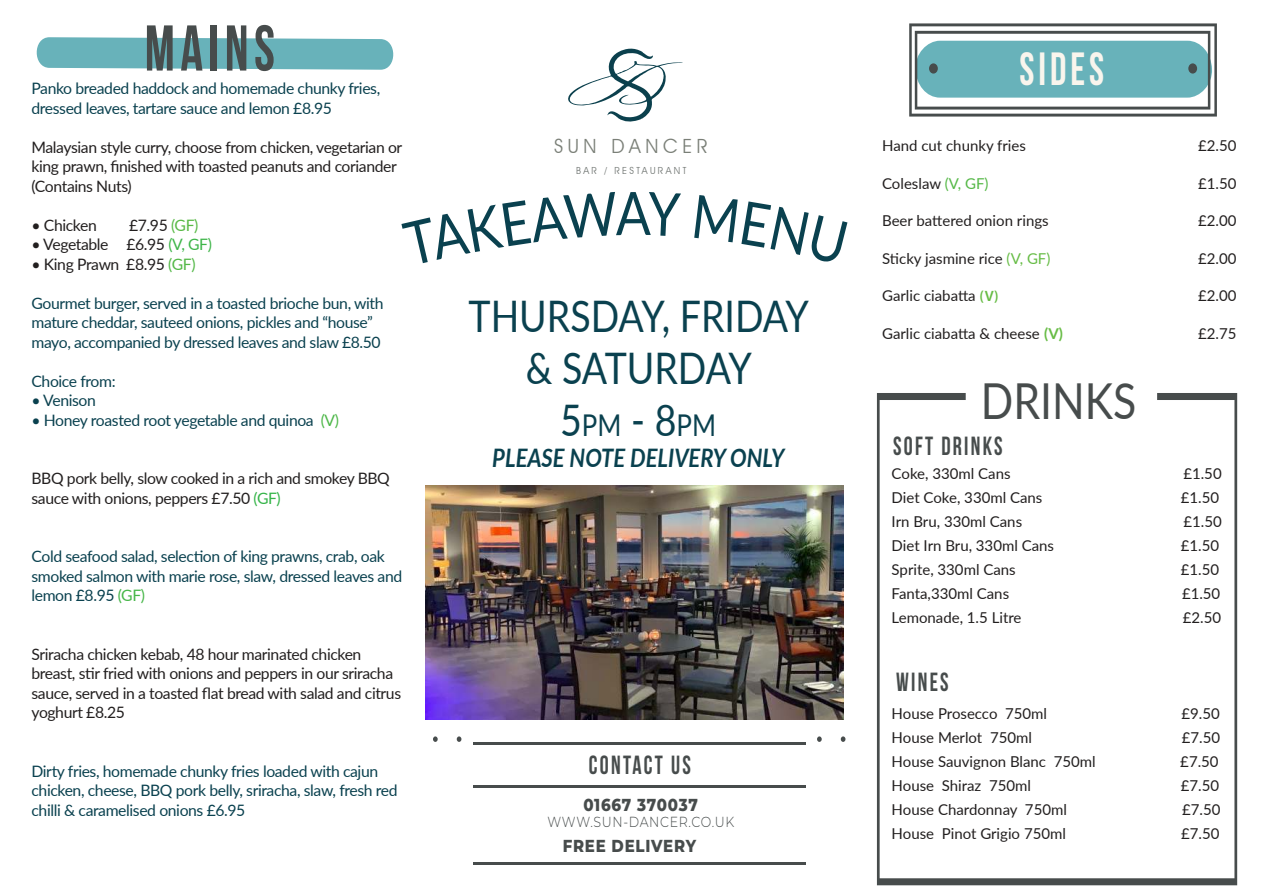
<style>
.page{position:relative;width:1263px;height:893px;background:#fff}
.page>*{position:absolute;margin:0;border:0;box-sizing:border-box;transform-origin:0 0}
.t1{font:700 64.5px "Bebas Neue";letter-spacing:.1em;color:#474c4c;scale:.86 1}
.t2{font:60px "Lato";color:#0a414f;scale:.86 1}
.t3{font:49.65px "Lato";color:#474c4c;scale:.86 1}
.t4{font:700 46.5px "Bebas Neue";letter-spacing:.1em;color:#f9f5ed;scale:.86 1}
.t5{font:43.5px/52.2px "Lato";color:#0a414f;text-align:center;scale:.86 1}
.t6{font:30px "Lato";color:#0a414f;scale:.86 1}
.t7{font:700 26.25px "Bebas Neue";letter-spacing:.1em;color:#474c4c;scale:.86 1}
.t8{font:italic 700 25.5px "Lato";color:#0a414f;scale:.86 1}
.t9{font:19.65px "Avant Garde IT Cby BT";letter-spacing:.235em;color:#7a7f77}
.t10{font:800 17.4px "Montserrat";letter-spacing:.05em;color:#474c4c;scale:.86 1}
.t11{font:15.75px/19.5px "Lato";letter-spacing:-.025em;color:#0a414f}
.t12{font:15.75px/19.5px "Lato";letter-spacing:-.025em;color:#221f1f}
.t13{font:15px "Lato";color:#221f1f}
.t14{font:300 14.55px "Montserrat";letter-spacing:.05em;color:#474c4c;scale:.86 1}
.t15{font:9.75px "Avant Garde IT Cby BT";letter-spacing:.235em;color:#707572}
.s1{color:#59b946}
.s2{color:#3eb549}
.s3{color:#53b847}
.s4{color:#4db748}
.s5{color:#35b449}
.s6{color:#46b648}
.s7{font-size:43.5px}
.s8{color:#55b847}
.s9{color:#66bc45}
.s10{font-family:"Myriad Pro";font-weight:600;color:#67bc45}
.s11{font-weight:700;color:#67bc45}
</style>
<div class="page">
<svg style="left:457px;top:736px;width:4px;height:6px"></svg>
<svg style="left:433px;top:736px;width:5px;height:6px"></svg>
<svg style="left:841px;top:736px;width:4px;height:6px"></svg>
<svg style="left:817px;top:736px;width:5px;height:6px"></svg>
<svg style="left:909px;top:23px;width:308px;height:94px"></svg>
<div style="left:929px;top:63px;width:9px;height:11px;background:#474c4c;border-radius:50%"></div>
<div style="left:1188px;top:63px;width:9px;height:11px;background:#474c4c;border-radius:50%"></div>
<svg style="left:877px;top:393px;width:360px;height:492px"></svg>
<hr style="left:473px;top:785px;width:332px;height:3px;background:#474c4c">
<hr style="left:473px;top:862px;width:332px;height:3px;background:#474c4c">
<hr style="left:473px;top:742px;width:332px;height:3px;background:#474c4c">
<svg style="left:36px;top:37px;width:358px;height:33px;background:#75b8c0"></svg>
<svg style="left:568px;top:48px;width:115px;height:74px"></svg>
<img style="left:426px;top:485px;width:417px;height:235px">
<h1 class="t1" style="left:145px;top:11px;width:153px">MAINS</h1>
<p class="t11" style="left:32px;top:78px;width:350px">Panko breaded haddock and homemade chunky fries, dressed leaves, tartare sauce and lemon £8.95</p>
<p class="t12" style="left:32px;top:137px;width:372px">Malaysian style curry, choose from chicken, vegetarian or king prawn, finished with toasted peanuts and coriander (Contains Nuts)</p>
<p class="t12" style="left:32px;top:215px;width:67px">• Chicken</p>
<p class="t12" style="left:129px;top:215px;width:71px">£7.95 <span class="s1">(GF)</span></p>
<p class="t12" style="left:32px;top:234px;width:182px">• Vegetable £6.95 <span class="s2">(V, GF)</span></p>
<p class="t12" style="left:32px;top:254px;width:166px">• King Prawn £8.95 <span class="s3">(GF)</span></p>
<p class="t11" style="left:32px;top:293px;width:353px">Gourmet burger, served in a toasted brioche bun, with mature cheddar, sauteed onions, pickles and “house” mayo, accompanied by dressed leaves and slaw £8.50</p>
<p class="t11" style="left:32px;top:371px;width:86px">Choice from: ï Venison</p>
<p class="t11" style="left:32px;top:410px;width:309px">• Honey roasted root yegetable and quinoa <span class="s4">(V)</span></p>
<p class="t12" style="left:32px;top:468px;width:360px">BBQ pork belly, slow cooked in a rich and smokey BBQ sauce with onions, peppers £7.50 <span class="s5">(GF)</span></p>
<p class="t11" style="left:32px;top:546px;width:372px">Cold seafood salad, selection of king prawns, crab, oak smoked salmon with marie rose, slaw, dressed leaves and lemon £8.95 <span class="s6">(GF)</span></p>
<p class="t12" style="left:32px;top:644px;width:371px">Sriracha chicken kebab, 48 hour marinated chicken breast, stir fried with onions and peppers in our sriracha sauce, served in a toasted flat bread with salad and citrus yoghurt £8.25</p>
<p class="t11" style="left:32px;top:761px;width:368px">Dirty fries, homemade chunky fries loaded with cajun chicken, cheese, BBQ pork belly, sriracha, slaw, fresh red chilli &amp; caramelised onions £6.95</p>
<p class="t9" style="left:554px;top:138px;width:155px">SUN DANCER</p>
<p class="t15" style="left:576px;top:167px;width:112px">BAR / RESTAURANT</p>
<h2 class="t2" style="left:616px;top:189px;width:42px">A</h2>
<h3 class="t5" style="left:468px;top:292px;width:397px">THURSDAY, FRIDAY &amp; SATURDAY</h3>
<h3 class="t6" style="left:560px;top:413px;width:183px"><span class="s7">5</span>PM <span class="s7">- 8</span>PM</h3>
<h3 class="t8" style="left:492px;top:443px;width:341px">PLEASE NOTE DELIVERY ONLY</h3>
<h3 class="t7" style="left:589px;top:749px;width:120px">CONTACT US</h3>
<p class="t10" style="left:583px;top:794px;width:135px">01667 370037</p>
<p class="t14" style="left:547px;top:814px;width:219px">WWW.SUN-DANCER.CO.UK</p>
<p class="t10" style="left:563px;top:836px;width:157px">FREE DELIVERY</p>
<h3 class="t4" style="left:1019px;top:42px;width:100px">SIDES</h3>
<p class="t13" style="left:882px;top:139px;width:145px">Hand cut chunky fries</p>
<p class="t13" style="left:1198px;top:139px;width:40px">£2.50</p>
<p class="t13" style="left:882px;top:177px;width:108px">Coleslaw <span class="s8">(V, GF)</span></p>
<p class="t13" style="left:1198px;top:177px;width:40px">£1.50</p>
<p class="t13" style="left:882px;top:210px;width:168px">Beer battered onion rings</p>
<p class="t13" style="left:1198px;top:210px;width:40px">£2.00</p>
<p class="t13" style="left:882px;top:247px;width:170px">Sticky jasmine rice <span class="s9">(V, GF)</span></p>
<p class="t13" style="left:1198px;top:252px;width:40px">£2.00</p>
<p class="t13" style="left:882px;top:285px;width:118px">Garlic ciabatta <span class="s10">(V)</span></p>
<p class="t13" style="left:1198px;top:289px;width:40px">£2.00</p>
<p class="t13" style="left:882px;top:322px;width:182px">Garlic ciabatta &amp; cheese <span class="s11">(V)</span></p>
<p class="t13" style="left:1198px;top:327px;width:40px">£2.75</p>
<h3 class="t3" style="left:981px;top:380px;width:182px">DRINKS</h3>
<h3 class="t7" style="left:893px;top:431px;width:129px">SOFT DRINKS</h3>
<p class="t13" style="left:892px;top:462px;width:120px">Coke, 330ml Cans</p>
<p class="t13" style="left:1183px;top:462px;width:40px">£1.50</p>
<p class="t13" style="left:892px;top:486px;width:152px">Diet Coke, 330ml Cans</p>
<p class="t13" style="left:1181px;top:486px;width:40px">£1.50</p>
<p class="t13" style="left:892px;top:510px;width:132px">Irn Bru, 330ml Cans</p>
<p class="t13" style="left:1183px;top:510px;width:40px">£1.50</p>
<p class="t13" style="left:892px;top:534px;width:164px">Diet Irn Bru, 330ml Cans</p>
<p class="t13" style="left:1181px;top:534px;width:40px">£1.50</p>
<p class="t13" style="left:892px;top:558px;width:126px">Sprite, 330ml Cans</p>
<p class="t13" style="left:1181px;top:558px;width:40px">£1.50</p>
<p class="t13" style="left:892px;top:582px;width:119px">Fanta,330ml Cans</p>
<p class="t13" style="left:1182px;top:582px;width:40px">£1.50</p>
<p class="t13" style="left:892px;top:606px;width:131px">Lemonade, 1.5 Litre</p>
<p class="t13" style="left:1183px;top:606px;width:40px">£2.50</p>
<h3 class="t7" style="left:896px;top:667px;width:63px">WINES</h3>
<p class="t13" style="left:892px;top:702px;width:157px">House Prosecco 750ml</p>
<p class="t13" style="left:1181px;top:702px;width:40px">£9.50</p>
<p class="t13" style="left:892px;top:726px;width:142px">House Merlot 750ml</p>
<p class="t13" style="left:1182px;top:726px;width:40px">£7.50</p>
<p class="t13" style="left:892px;top:750px;width:206px">House Sauvignon Blanc 750ml</p>
<p class="t13" style="left:1180px;top:750px;width:40px">£7.50</p>
<p class="t13" style="left:892px;top:774px;width:141px">House Shiraz 750ml</p>
<p class="t13" style="left:1181px;top:774px;width:40px">£7.50</p>
<p class="t13" style="left:892px;top:798px;width:177px">House Chardonnay 750ml</p>
<p class="t13" style="left:1182px;top:798px;width:40px">£7.50</p>
<p class="t13" style="left:892px;top:822px;width:176px">House Pinot Grigio 750ml</p>
<p class="t13" style="left:1181px;top:822px;width:40px">£7.50</p>
</div>
